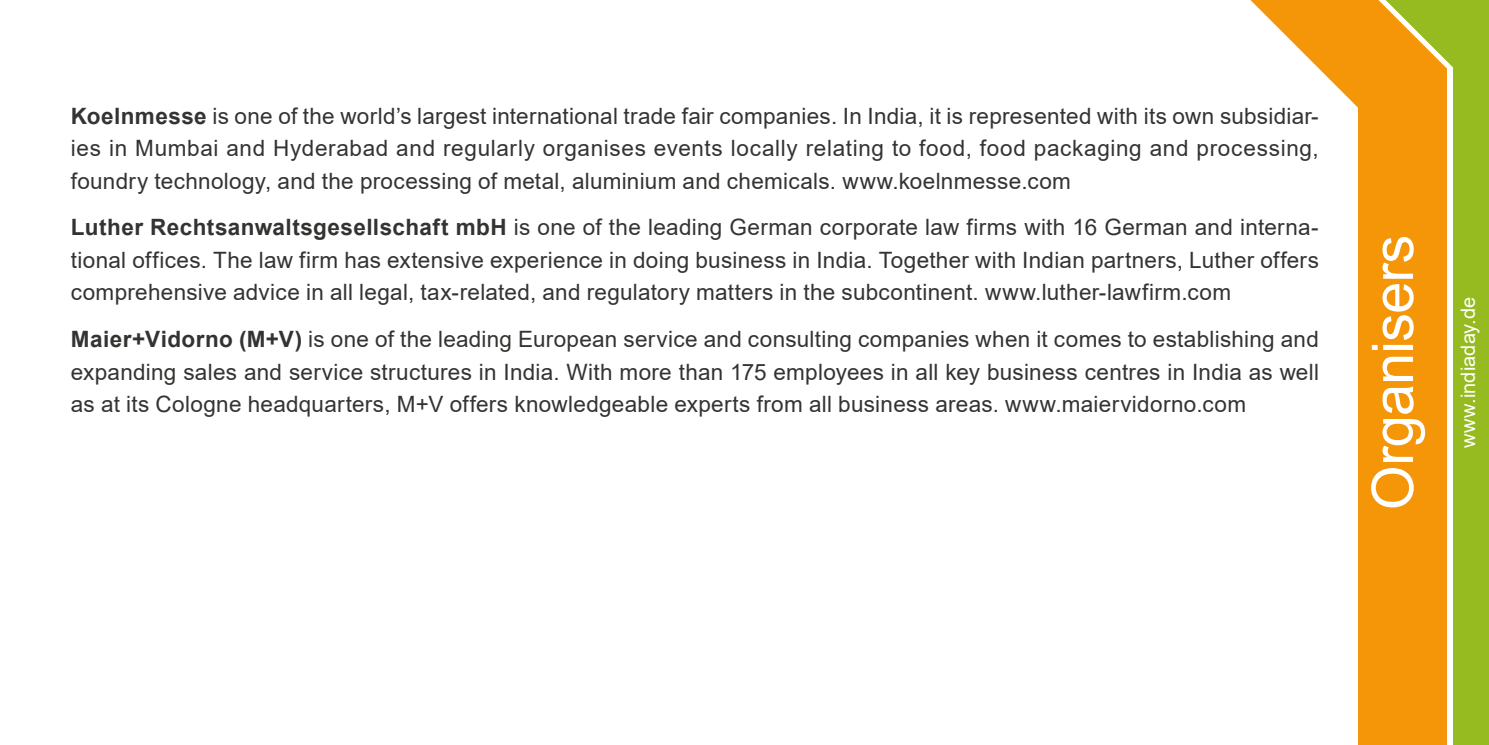
<style>
.page{position:relative;width:1489px;height:745px;background:#fff}
.page>*{position:absolute;margin:0;border:0;box-sizing:border-box;transform-origin:0 0}
.t1{font:57.5px "Arial";letter-spacing:-.015em;color:#fff}
.t2{font:22.5px/32.5px "Arial";letter-spacing:.015em;color:#333332;text-align:justify}
.t3{font:20px "Arial";letter-spacing:.005em;color:#fff}
.s1{font-weight:700}
</style>
<div class="page">
<div style="left:1357px;top:67px;width:90px;height:677px;background:#f49608"></div>
<div style="left:1452px;top:0;width:36px;height:744px;background:#96bb20"></div>
<svg style="left:1250px;top:0;width:203px;height:131px"></svg>
<div style="left:1447px;top:67px;width:5px;height:677px;background:#fff"></div>
<p class="t2" style="left:71px;top:99px;width:1249px"><span class="s1">Koelnmesse</span> is one of the world’s largest international trade fair companies. In India, it is represented with its own subsidiar&shy;ies in Mumbai and Hyderabad and regularly organises events locally relating to food, food packaging and processing, foundry technology, and the processing of metal, aluminium and chemicals. www.koelnmesse.com</p>
<p class="t2" style="left:71px;top:211px;width:1249px"><span class="s1">Luther Rechtsanwaltsgesellschaft mbH</span> is one of the leading German corporate law firms with 16 German and interna&shy;tional offices. The law firm has extensive experience in doing business in India. Together with Indian partners, Luther offers comprehensive advice in all legal, tax-related, and regulatory matters in the subcontinent. www.luther-lawfirm.com</p>
<p class="t2" style="left:71px;top:322px;width:1249px"><span class="s1">Maier+Vidorno (M+V)</span> is one of the leading European service and consulting companies when it comes to establishing and expanding sales and service structures in India. With more than 175 employees in all key business centres in India as well as at its Cologne headquarters, M+V offers knowledgeable experts from all business areas. www.maiervidorno.com</p>
<h1 class="t1" style="left:1352px;top:510px;width:277px;rotate:-90deg">Organisers</h1>
<p class="t3" style="left:1454px;top:448px;width:153px;rotate:-90deg">www.indiaday.de</p>
</div>
